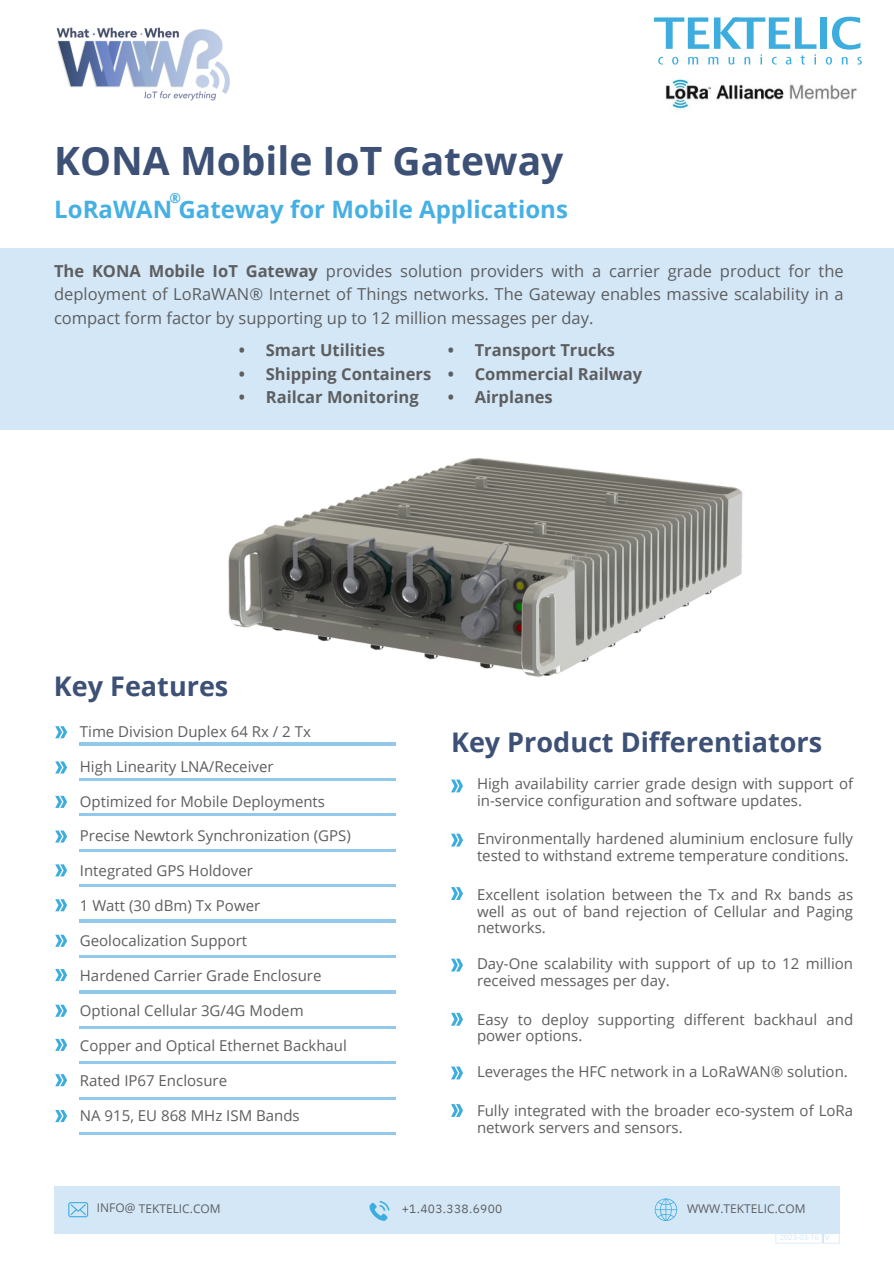
<style>
.page{position:relative;width:894px;height:1264px;background:#fff}
.page>*{position:absolute;margin:0;border:0;box-sizing:border-box;transform-origin:0 0}
.t1{font:700 39px "Open Sans";color:#3d5076}
.t2{font:700 27px "Open Sans";color:#3d5076}
.t3{font:700 24px "Open Sans";color:#46b0e4}
.t4{font:16.5px/23.7px "Open Sans";color:#5d5e5f;text-align:justify}
.t5{font:700 16.5px/23.1px "Open Sans";color:#5d5e5f}
.t6{font:15px/16.8px "Open Sans";color:#5d5e5f}
.t7{font:700 13.95px "Open Sans";color:#46b0e4}
.t8{font:12px "Open Sans";color:#5d5e5f}
.t9{font:12px "IBM Plex Sans";letter-spacing:.025em;color:#5d5e5f}
.t10{font:7.5px "Open Sans";color:#d4e7f7}
.s1{font-weight:700}
</style>
<div class="page">
<div style="left:0;top:248px;width:893px;height:181px;background:#d4e7f7"></div>
<svg style="left:55px;top:726px;width:12px;height:12px"></svg>
<hr style="left:80px;top:742px;width:315px;height:3px;background:#92c8e9">
<svg style="left:55px;top:761px;width:12px;height:12px"></svg>
<hr style="left:80px;top:778px;width:315px;height:2px;background:#92c8e9">
<svg style="left:55px;top:830px;width:12px;height:12px"></svg>
<svg style="left:55px;top:969px;width:12px;height:12px"></svg>
<svg style="left:55px;top:864px;width:12px;height:12px"></svg>
<svg style="left:55px;top:1004px;width:12px;height:12px"></svg>
<svg style="left:55px;top:1038px;width:12px;height:12px"></svg>
<svg style="left:55px;top:1074px;width:12px;height:12px"></svg>
<svg style="left:55px;top:1110px;width:12px;height:12px"></svg>
<svg style="left:55px;top:795px;width:12px;height:13px"></svg>
<svg style="left:55px;top:934px;width:12px;height:12px"></svg>
<svg style="left:55px;top:899px;width:12px;height:12px"></svg>
<hr style="left:80px;top:813px;width:315px;height:3px;background:#92c8e9">
<hr style="left:80px;top:849px;width:315px;height:2px;background:#92c8e9">
<hr style="left:80px;top:884px;width:315px;height:2px;background:#92c8e9">
<hr style="left:80px;top:919px;width:315px;height:3px;background:#92c8e9">
<hr style="left:80px;top:955px;width:315px;height:2px;background:#92c8e9">
<hr style="left:80px;top:990px;width:315px;height:3px;background:#92c8e9">
<hr style="left:80px;top:1096px;width:315px;height:3px;background:#92c8e9">
<hr style="left:80px;top:1026px;width:315px;height:2px;background:#92c8e9">
<hr style="left:80px;top:1132px;width:315px;height:2px;background:#92c8e9">
<hr style="left:80px;top:1061px;width:315px;height:2px;background:#92c8e9">
<svg style="left:451px;top:779px;width:12px;height:13px"></svg>
<svg style="left:451px;top:833px;width:12px;height:13px"></svg>
<svg style="left:451px;top:887px;width:12px;height:13px"></svg>
<svg style="left:451px;top:958px;width:12px;height:13px"></svg>
<svg style="left:451px;top:1012px;width:12px;height:13px"></svg>
<svg style="left:451px;top:1104px;width:12px;height:12px"></svg>
<svg style="left:451px;top:1066px;width:12px;height:13px"></svg>
<div style="left:54px;top:1185px;width:785px;height:48px;background:#d4e7f7"></div>
<svg style="left:68px;top:1202px;width:20px;height:15px"></svg>
<svg style="left:654px;top:1198px;width:23px;height:22px"></svg>
<svg style="left:369px;top:1201px;width:20px;height:19px"></svg>
<img style="left:187px;top:429px;width:582px;height:248px">
<svg style="left:775px;top:1233px;width:64px;height:10px"></svg>
<svg style="left:825px;top:57px;width:6px;height:8px"></svg>
<svg style="left:841px;top:57px;width:6px;height:7px"></svg>
<svg style="left:857px;top:57px;width:4px;height:8px"></svg>
<svg style="left:654px;top:17px;width:162px;height:48px"></svg>
<div style="left:819px;top:17px;width:7px;height:32px;background:#3cadde"></div>
<svg style="left:832px;top:17px;width:28px;height:33px"></svg>
<img style="left:665px;top:79px;width:192px;height:31px">
<img style="left:56px;top:27px;width:174px;height:74px">
<p class="t1" style="left:54px;top:133px;width:510px">KONA Mobile IoT Gateway</p>
<p class="t3" style="left:54px;top:192px;width:515px">LoRaWAN Gateway for Mobile Applications</p>
<h1 class="t7" style="left:169px;top:188px;width:13px">®</h1>
<h3 class="t4" style="left:54px;top:258px;width:791px"><span class="s1">The KONA Mobile IoT Gateway</span> provides solution providers with a carrier grade product for the deployment of LoRaWAN® Internet of Things networks. The Gateway enables massive scalability in a compact form factor by supporting up to 12 million messages per day.</h3>
<p class="t5" style="left:239px;top:338px;width:8px">•</p>
<h5 class="t5" style="left:239px;top:362px;width:8px">•</h5>
<p class="t5" style="left:239px;top:384px;width:8px">•</p>
<p class="t5" style="left:266px;top:338px;width:167px">Smart Utilities<br>Shipping Containers<br>Railcar Monitoring</p>
<p class="t5" style="left:447px;top:338px;width:8px">•</p>
<p class="t5" style="left:474px;top:338px;width:169px">Transport Trucks<br>Commercial Railway<br>Airplanes</p>
<h4 class="t5" style="left:447px;top:362px;width:8px">•</h4>
<p class="t5" style="left:447px;top:384px;width:8px">•</p>
<p class="t2" style="left:54px;top:667px;width:176px">Key Features</p>
<p class="t6" style="left:80px;top:722px;width:232px">Time Division Duplex 64 Rx / 2 Tx</p>
<p class="t6" style="left:80px;top:757px;width:195px">High Linearity LNA/Receiver</p>
<p class="t6" style="left:80px;top:792px;width:246px">Optimized for Mobile Deployments</p>
<p class="t6" style="left:80px;top:827px;width:272px">Precise Newtork Synchronization (GPS)</p>
<p class="t6" style="left:80px;top:862px;width:174px">Integrated GPS Holdover</p>
<p class="t6" style="left:80px;top:897px;width:182px">1 Watt (30 dBm) Tx Power</p>
<p class="t6" style="left:80px;top:931px;width:169px">Geolocalization Support</p>
<p class="t6" style="left:80px;top:966px;width:243px">Hardened Carrier Grade Enclosure</p>
<p class="t6" style="left:80px;top:1001px;width:225px">Optional Cellular 3G/4G Modem</p>
<p class="t6" style="left:80px;top:1036px;width:268px">Copper and Optical Ethernet Backhaul</p>
<p class="t6" style="left:80px;top:1071px;width:149px">Rated IP67 Enclosure</p>
<p class="t6" style="left:80px;top:1106px;width:221px">NA 915, EU 868 MHz ISM Bands</p>
<h4 class="t2" style="left:451px;top:723px;width:372px">Key Product Differentiators</h4>
<h2 class="t6" style="left:477px;top:775px;width:377px">High availability carrier grade design with support of in-service configuration and software updates.</h2>
<h5 class="t6" style="left:477px;top:830px;width:377px">Environmentally hardened aluminium enclosure fully tested to withstand extreme temperature conditions.</h5>
<h2 class="t6" style="left:477px;top:885px;width:377px;text-align:justify">Excellent isolation between the Tx and Rx bands as well as out of band rejection of Cellular and Paging networks.</h2>
<p class="t6" style="left:477px;top:955px;width:377px">Day-One scalability with support of up to 12 million received messages per day.</p>
<h6 class="t6" style="left:477px;top:1010px;width:377px">Easy to deploy supporting different backhaul and power options.</h6>
<h6 class="t6" style="left:477px;top:1063px;width:372px">Leverages the HFC network in a LoRaWAN® solution.</h6>
<p class="t6" style="left:477px;top:1101px;width:377px">Fully integrated with the broader eco-system of LoRa network servers and sensors.</p>
<h6 class="t8" style="left:97px;top:1199px;width:125px">INFO@ TEKTELIC.COM</h6>
<h5 class="t9" style="left:401px;top:1200px;width:102px">+1.403.338.6900</h5>
<h5 class="t8" style="left:686px;top:1199px;width:120px">WWW.TEKTELIC.COM</h5>
<h5 class="t10" style="left:779px;top:1231px;width:51px">2023-03-16 YV</h5>
</div>
